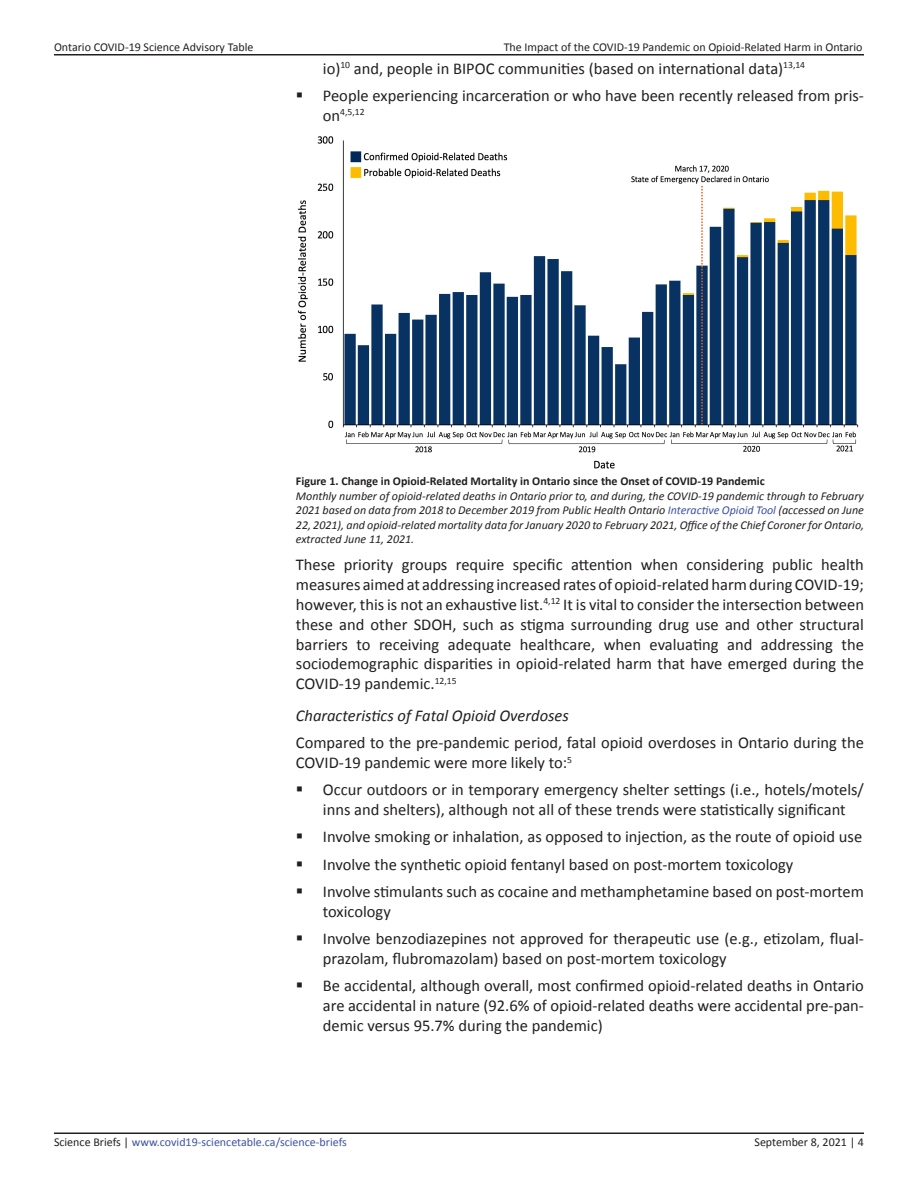
<style>
.page{position:relative;width:918px;height:1188px;background:#fff}
.page>*{position:absolute;margin:0;border:0;box-sizing:border-box;transform-origin:0 0}
.t1{font:16.5px/19.8px "Calibri";color:#231f20}
.Heading_3{font:italic 16.5px "Calibri";color:#231f20}
.Figure_Legend{font:italic 12px/14.4px "Calibri";color:#231f20;text-align:justify}
.t2{font:12px "Calibri";color:#231f20}
.Figure_Title{font:700 12px "Calibri";color:#231f20}
.t3{font:12px "Calibri";color:#3b53a3}
.t4{font:9.6px "Calibri";color:#231f20}
.s1{font-size:16.5px}
.s2{color:#3b53a3}
.s3{color:#231f20}
</style>
<div class="page">
<hr style="left:54px;top:1132px;width:810px;height:2px;background:#231f20">
<hr style="left:54px;top:54px;width:810px;height:2px;background:#231f20">
<img style="left:297px;top:136px;width:562px;height:333px">
<p class="t2" style="left:54px;top:39px;width:201px">Ontario COVID-19 Science Advisory Table</p>
<p class="t2" style="left:504px;top:39px;width:360px">The Impact of the COVID-19 Pandemic on Opioid-Related Harm in Ontario</p>
<p class="t1" style="left:323px;top:58px;width:484px">io)<sup>10</sup> and, people in BIPOC communities (based on international data)<sup>13,14</sup></p>
<p class="t1" style="left:323px;top:85px;width:543px">People experiencing incarceration or who have been recently released from pris-</p>
<p class="t4" style="left:323px;top:106px;width:43px"><span class="s1">on</span>4,5,12</p>
<p class="Figure_Title" style="left:296px;top:473px;width:470px">Figure 1. Change in Opioid-Related Mortality in Ontario since the Onset of COVID-19 Pandemic</p>
<p class="Figure_Legend" style="left:296px;top:488px;width:570px">Monthly number of opioid-related deaths in Ontario prior to, and during, the COVID-19 pandemic through to February 2021 based on data from 2018 to December 2019 from Public Health Ontario <span class="s2">Interactive Opioid Tool</span> (accessed on June 22, 2021), and opioid-related mortality data for January 2020 to February 2021, Office of the Chief Coroner for Ontario, extracted June 11, 2021.</p>
<p class="t1" style="left:296px;top:555px;width:570px;text-align:justify">These priority groups require specific attention when considering public health measures aimed at addressing increased rates of opioid-related harm during COVID-19; however, this is not an exhaustive list.<sup>4,12</sup> It is vital to consider the intersection between these and other SDOH, such as stigma surrounding drug use and other structural barriers to receiving adequate healthcare, when evaluating and addressing the sociodemographic disparities in opioid-related harm that have emerged during the COVID-19 pandemic.<sup>12,15</sup></p>
<p class="Heading_3" style="left:296px;top:704px;width:274px">Characteristics of Fatal Opioid Overdoses</p>
<p class="t1" style="left:296px;top:732px;width:570px">Compared to the pre-pandemic period, fatal opioid overdoses in Ontario during the<br>COVID-19 pandemic were more likely to:<sup>5</sup></p>
<p class="t1" style="left:323px;top:780px;width:543px">Occur outdoors or in temporary emergency shelter settings (i.e., hotels/motels/ inns and shelters), although not all of these trends were statistically significant</p>
<p class="t1" style="left:323px;top:827px;width:541px">Involve smoking or inhalation, as opposed to injection, as the route of opioid use</p>
<p class="t1" style="left:323px;top:854px;width:472px">Involve the synthetic opioid fentanyl based on post-mortem toxicology</p>
<p class="t1" style="left:323px;top:881px;width:543px">Involve stimulants such as cocaine and methamphetamine based on post-mortem toxicology</p>
<p class="t1" style="left:323px;top:928px;width:543px">Involve benzodiazepines not approved for therapeutic use (e.g., etizolam, flual&shy;prazolam, flubromazolam) based on post-mortem toxicology</p>
<p class="t1" style="left:323px;top:975px;width:543px;text-align:justify">Be accidental, although overall, most confirmed opioid-related deaths in Ontario are accidental in nature (92.6% of opioid-related deaths were accidental pre-pan&shy;demic versus 95.7% during the pandemic)</p>
<p class="t3" style="left:54px;top:1134px;width:294px"><span class="s3">Science Briefs |</span> www.covid19-sciencetable.ca/science-briefs</p>
<p class="t2" style="left:754px;top:1134px;width:111px">September 8, 2021 | 4</p>
</div>
